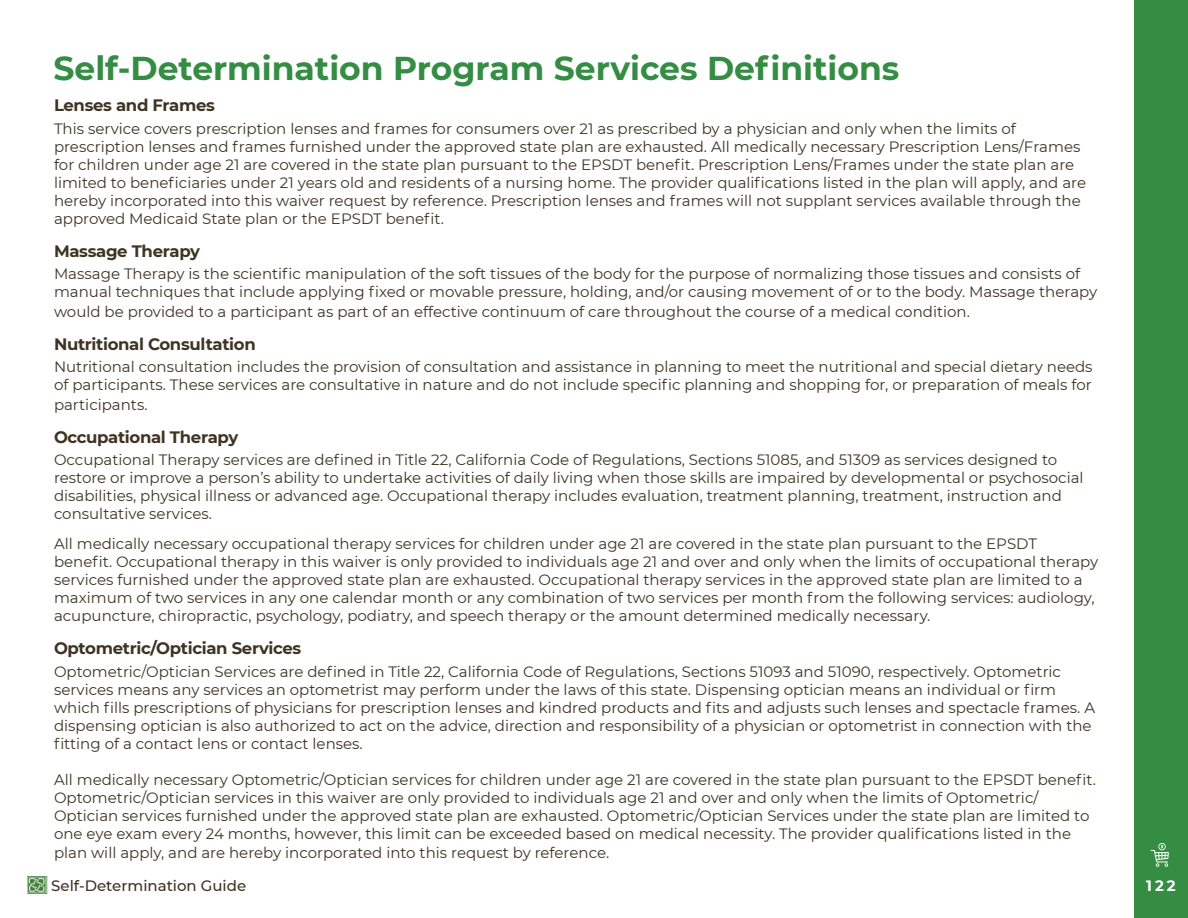
<style>
.page{position:relative;width:1188px;height:918px;background:#fff}
.page>*{position:absolute;margin:0;border:0;box-sizing:border-box;transform-origin:0 0}
.t1{font:700 33px "Montserrat";color:#348d43}
.t2{font:700 16.5px "Montserrat";letter-spacing:-.02em;color:#3f3322}
.t3{font:15px/18px "Montserrat";color:#3f3322}
.t4{font:500 15px "Montserrat";color:#3e3220}
.t5{font:700 15px "Montserrat";color:#fff}
</style>
<div class="page">
<img style="left:27px;top:876px;width:21px;height:18px">
<div style="left:1134px;top:0;width:54px;height:918px;background:#348d43"></div>
<svg style="left:1151px;top:843px;width:18px;height:24px"></svg>
<p class="t1" style="left:53px;top:45px;width:847px">Self-Determination Program Services Definitions</p>
<p class="t2" style="left:54px;top:94px;width:162px">Lenses and Frames</p>
<p class="t3" style="left:54px;top:119px;width:1034px">This service covers prescription lenses and frames for consumers over 21 as prescribed by a physician and only when the limits of prescription lenses and frames furnished under the approved state plan are exhausted. All medically necessary Prescription Lens/Frames for children under age 21 are covered in the state plan pursuant to the EPSDT benefit. Prescription Lens/Frames under the state plan are limited to beneficiaries under 21 years old and residents of a nursing home. The provider qualifications listed in the plan will apply, and are hereby incorporated into this waiver request by reference. Prescription lenses and frames will not supplant services available through the approved Medicaid State plan or the EPSDT benefit.</p>
<p class="t2" style="left:54px;top:239px;width:148px">Massage Therapy</p>
<p class="t3" style="left:54px;top:265px;width:1045px">Massage Therapy is the scientific manipulation of the soft tissues of the body for the purpose of normalizing those tissues and consists of manual techniques that include applying fixed or movable pressure, holding, and/or causing movement of or to the body. Massage therapy</p>
<p class="t3" style="left:54px;top:302px;width:917px">would be provided to a participant as part of an effective continuum of care throughout the course of a medical condition.</p>
<p class="t2" style="left:54px;top:332px;width:203px">Nutritional Consultation</p>
<p class="t3" style="left:54px;top:358px;width:1040px">Nutritional consultation includes the provision of consultation and assistance in planning to meet the nutritional and special dietary needs of participants. These services are consultative in nature and do not include specific planning and shopping for, or preparation of meals for</p>
<p class="t3" style="left:54px;top:395px;width:95px">participants.</p>
<p class="t2" style="left:54px;top:425px;width:186px">Occupational Therapy</p>
<p class="t3" style="left:54px;top:451px;width:1031px">Occupational Therapy services are defined in Title 22, California Code of Regulations, Sections 51085, and 51309 as services designed to restore or improve a person’s ability to undertake activities of daily living when those skills are impaired by developmental or psychosocial disabilities, physical illness or advanced age. Occupational therapy includes evaluation, treatment planning, treatment, instruction and consultative services.</p>
<p class="t3" style="left:54px;top:535px;width:1046px">All medically necessary occupational therapy services for children under age 21 are covered in the state plan pursuant to the EPSDT benefit. Occupational therapy in this waiver is only provided to individuals age 21 and over and only when the limits of occupational therapy services furnished under the approved state plan are exhausted. Occupational therapy services in the approved state plan are limited to a maximum of two services in any one calendar month or any combination of two services per month from the following services: audiology, acupuncture, chiropractic, psychology, podiatry, and speech therapy or the amount determined medically necessary.</p>
<p class="t2" style="left:54px;top:637px;width:249px">Optometric/Optician Services</p>
<p class="t3" style="left:54px;top:662px;width:1043px">Optometric/Optician Services are defined in Title 22, California Code of Regulations, Sections 51093 and 51090, respectively. Optometric services means any services an optometrist may perform under the laws of this state. Dispensing optician means an individual or firm which fills prescriptions of physicians for prescription lenses and kindred products and fits and adjusts such lenses and spectacle frames. A dispensing optician is also authorized to act on the advice, direction and responsibility of a physician or optometrist in connection with the fitting of a contact lens or contact lenses.</p>
<p class="t3" style="left:54px;top:770px;width:1043px">All medically necessary Optometric/Optician services for children under age 21 are covered in the state plan pursuant to the EPSDT benefit.<br>Optometric/Optician services in this waiver are only provided to individuals age 21 and over and only when the limits of Optometric/ Optician services furnished under the approved state plan are exhausted. Optometric/Optician Services under the state plan are limited to one eye exam every 24 months, however, this limit can be exceeded based on medical necessity. The provider qualifications listed in the</p>
<p class="t3" style="left:54px;top:844px;width:557px">plan will apply, and are hereby incorporated into this request by reference.</p>
<p class="t4" style="left:51px;top:875px;width:197px">Self-Determination Guide</p>
<p class="t5" style="left:1146px;top:875px;width:31px">122</p>
</div>
